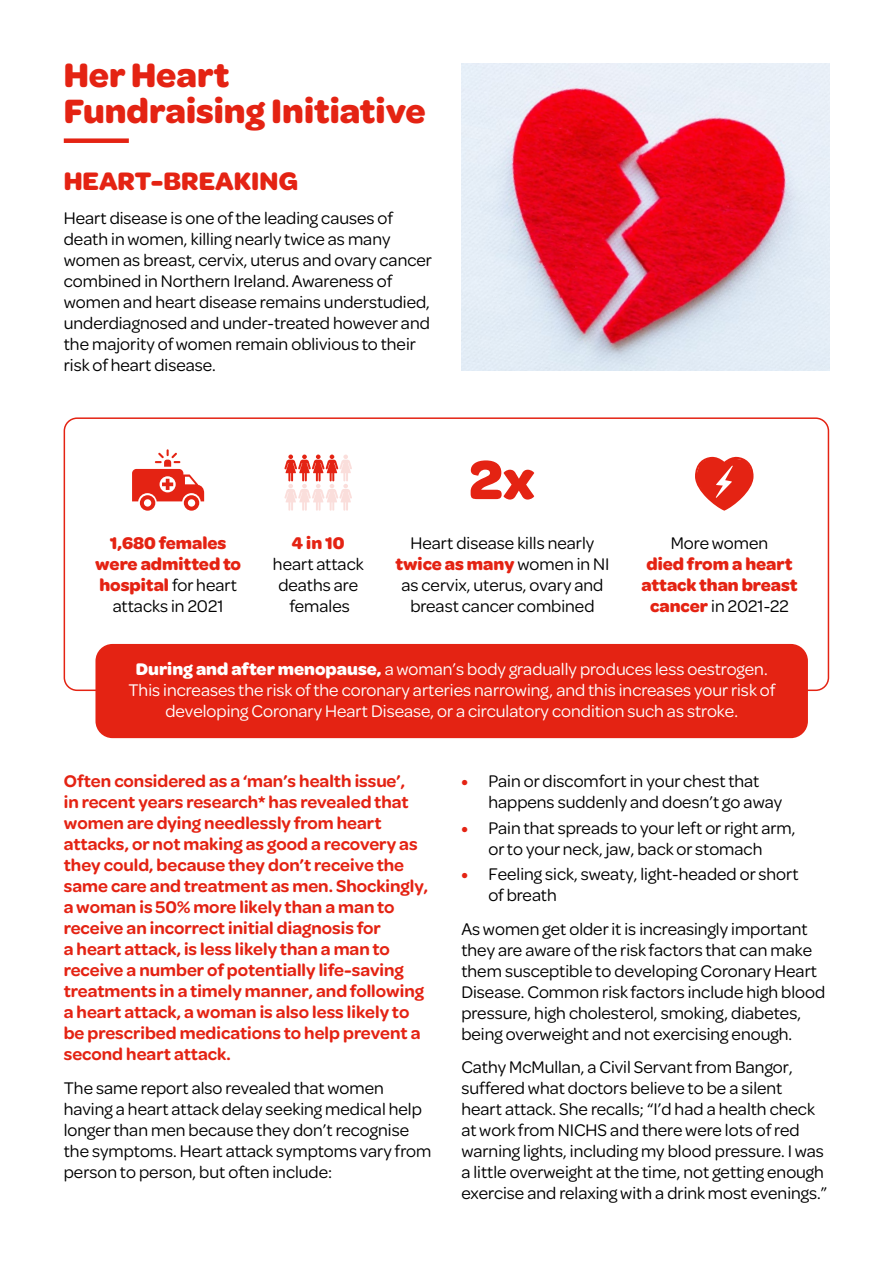
<style>
.page{position:relative;width:893px;height:1263px;background:#fff}
.page>*{position:absolute;margin:0;border:0;box-sizing:border-box;transform-origin:0 0}
.t1{font:700 36px/36px "Omnes";color:#e42313}
.t2{font:700 27px "Omnes";color:#e42313}
.t3{font:18px/21px "Omnes";color:#000}
.t4{font:600 18px/21px "Omnes";color:#e42313}
.t5{font:18px/21px "Omnes";color:#fff;text-align:center}
.t6{font:700 18px/21px "Omnes";color:#e42313;text-align:center}
.s1{font-weight:400;color:#000}
.s2{font-weight:700;color:#e42313}
.s3{font-weight:700}
</style>
<div class="page">
<div style="left:64px;top:138px;width:65px;height:5px;background:#e42313"></div>
<img style="left:461px;top:64px;width:368px;height:307px">
<svg style="left:471px;top:460px;width:64px;height:40px"></svg>
<svg style="left:132px;top:449px;width:72px;height:62px"></svg>
<svg style="left:284px;top:454px;width:68px;height:57px"></svg>
<svg style="left:695px;top:457px;width:59px;height:54px"></svg>
<div style="left:95px;top:644px;width:713px;height:94px;background:#e42313;border-radius:17px"></div>
<h1 class="t1" style="left:64px;top:55px;width:363px">Her Heart<br>Fundraising Initiative</h1>
<h2 class="t2" style="left:64px;top:162px;width:236px">HEART-BREAKING</h2>
<p class="t3" style="left:64px;top:206px;width:370px">Heart disease is one of the leading causes of death in women, killing nearly twice as many women as breast, cervix, uterus and ovary cancer combined in Northern Ireland. Awareness of women and heart disease remains understudied, underdiagnosed and under-treated however and the majority of women remain oblivious to their risk of heart disease.</p>
<p class="t6" style="left:292px;top:531px;width:54px">4 in 10</p>
<p class="t3" style="left:273px;top:553px;width:92px;text-align:center">heart attack deaths are females</p>
<p class="t6" style="left:95px;top:531px;width:147px">1,680 females were admitted to hospital <span class="s1">for heart attacks in 2021</span></p>
<p class="t3" style="left:395px;top:531px;width:216px;text-align:center">Heart disease kills nearly <span class="s2">twice as many</span> women in NI as cervix, uterus, ovary and breast cancer combined</p>
<p class="t3" style="left:671px;top:532px;width:99px">More women</p>
<p class="t6" style="left:641px;top:552px;width:158px">died from a heart attack than breast cancer <span class="s1">in 2021-22</span></p>
<p class="t5" style="left:128px;top:657px;width:648px"><span class="s3">During and after menopause,</span> a woman’s body gradually produces less oestrogen.<br>This increases the risk of the coronary arteries narrowing, and this increases your risk of developing Coronary Heart Disease, or a circulatory condition such as stroke.</p>
<p class="t4" style="left:64px;top:769px;width:366px">Often considered as a ‘man’s health issue’,<br>in recent years research* has revealed that women are dying needlessly from heart attacks, or not making as good a recovery as they could, because they don’t receive the same care and treatment as men. Shockingly, a woman is 50% more likely than a man to receive an incorrect initial diagnosis for<br>a heart attack, is less likely than a man to receive a number of potentially life-saving treatments in a timely manner, and following a heart attack, a woman is also less likely to be prescribed medications to help prevent a second heart attack.</p>
<p class="t3" style="left:64px;top:1076px;width:369px">The same report also revealed that women having a heart attack delay seeking medical help longer than men because they don’t recognise the symptoms. Heart attack symptoms vary from person to person, but often include:</p>
<p class="t3" style="left:488px;top:770px;width:295px;text-indent:-27px"><span class="s2">•</span> Pain or discomfort in your chest that happens suddenly and doesn’t go away</p>
<p class="t3" style="left:461px;top:816px;width:336px;text-align:center"><span class="s2">•</span> Pain that spreads to your left or right arm, or to your neck, jaw, back or stomach</p>
<p class="t3" style="left:488px;top:862px;width:312px;text-indent:-27px"><span class="s2">•</span> Feeling sick, sweaty, light-headed or short of breath</p>
<p class="t3" style="left:461px;top:917px;width:365px">As women get older it is increasingly important they are aware of the risk factors that can make them susceptible to developing Coronary Heart Disease. Common risk factors include high blood pressure, high cholesterol, smoking, diabetes, being overweight and not exercising enough.</p>
<p class="t3" style="left:461px;top:1056px;width:367px">Cathy McMullan, a Civil Servant from Bangor, suffered what doctors believe to be a silent heart attack. She recalls; “I’d had a health check at work from NICHS and there were lots of red warning lights, including my blood pressure. I was a little overweight at the time, not getting enough exercise and relaxing with a drink most evenings.”</p>
</div>
